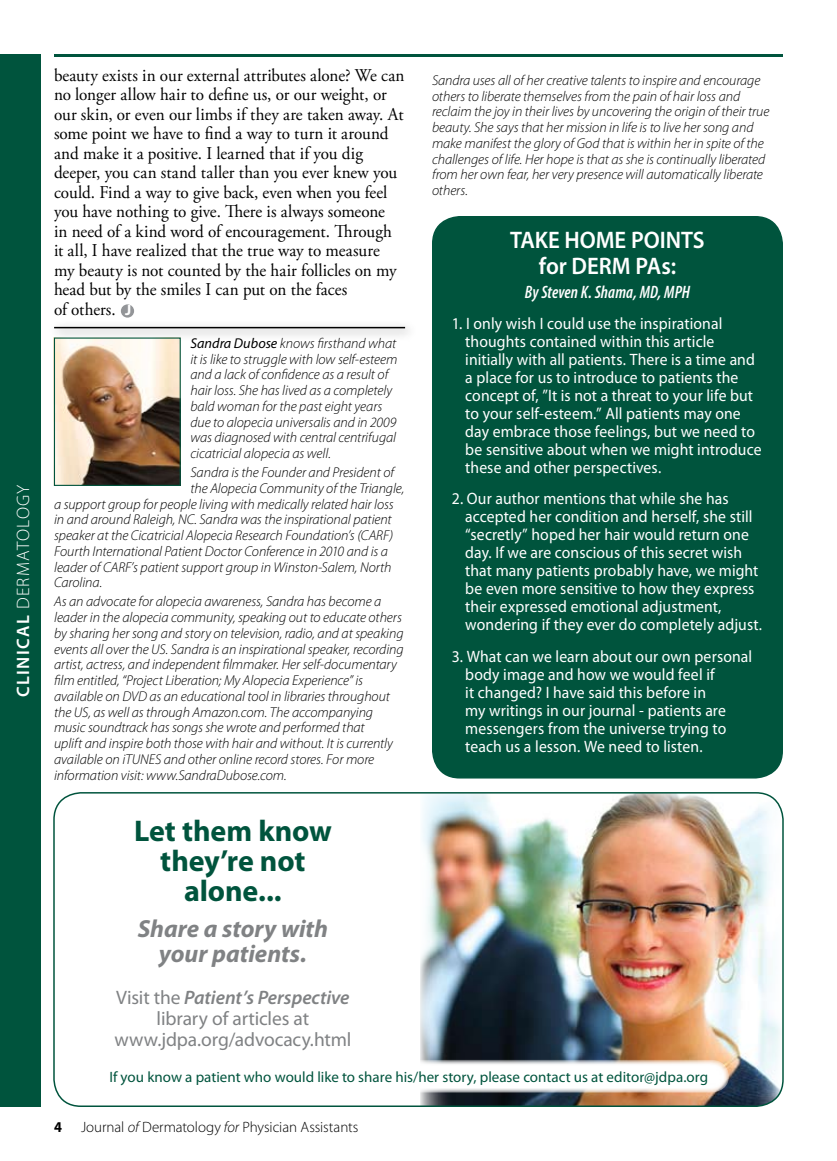
<style>
.page{position:relative;width:837px;height:1161px;background:#fff}
.page>*{position:absolute;margin:0;border:0;box-sizing:border-box;transform-origin:0 0}
.t1{font:700 30px/30px "Myriad Pro";letter-spacing:-.005em;color:#00543d;text-align:center}
.t2{font:italic 700 24.75px/24.8px "Myriad Pro";color:#808284;text-align:center}
.t3{font:600 24px/25.5px "Myriad Pro";color:#fff;text-align:center;scale:.95 1}
.t4{font:19.5px/21px "Myriad Pro";letter-spacing:-.005em;color:#808284;text-align:center}
.t5{font:18px/19.5px "Adobe Garamond Pro";letter-spacing:-.005em;color:#000;scale:.95 1}
.t6{font:italic 600 condensed 18px "Myriad Pro";letter-spacing:.005em;color:#fff;scale:.95 1}
.t7{font:300 18px "Myriad Pro";letter-spacing:.07em;color:#fff}
.t8{font:16.5px/18px "Myriad Pro";letter-spacing:.005em;color:#fff;scale:.95 1}
.t9{font:15px "Myriad Pro";color:#00543d}
.t10{font:300 15px "Myriad Pro";letter-spacing:-.005em;color:#000}
.t11{font:700 15px "Myriad Pro";color:#fff}
.t12{font:italic 300 14.25px/15.8px "Myriad Pro";letter-spacing:-.005em;color:#000}
.s1{font-weight:600}
.s2{font-weight:400}
.s3{font-weight:600;font-style:italic}
.s4{font-style:italic}
</style>
<div class="page">
<div style="left:49px;top:320px;width:368px;height:22px;background:#000;opacity:.6"></div>
<hr style="left:54px;top:327px;width:351px;height:1px;background:#000">
<img style="left:54px;top:337px;width:127px;height:147px">
<div style="left:54px;top:338px;width:127px;height:148px;border:1px solid #00543d"></div>
<hr style="left:54px;top:54px;width:729px;height:3px;background:#00543d">
<div style="left:0;top:54px;width:41px;height:1053px;background:#00543d"></div>
<div style="left:433px;top:217px;width:349px;height:561px;background:#00543d;border-radius:27px"></div>
<div style="left:432px;top:216px;width:351px;height:563px;border:2px solid #00543d;border-radius:27px"></div>
<div style="left:121px;top:304px;width:13px;height:14px;background:#939598;border-radius:50%"></div>
<img style="left:420px;top:793px;width:363px;height:312px">
<div style="left:53px;top:792px;width:731px;height:315px;border:2px solid #00543d;border-radius:27px"></div>
<svg style="left:420px;top:1060px;width:309px;height:33px"></svg>
<p class="t7" style="left:12px;top:697px;width:212px;rotate:-90deg"><span class="s1">CLINICAL</span> Dermatology</p>
<p class="t5" style="left:54px;top:66px;width:371px">beauty exists in our external attributes alone? We can no longer allow hair to define us, or our weight, or our skin, or even our limbs if they are taken away. At some point we have to find a way to turn it around and make it a positive. I learned that if you dig deeper, you can stand taller than you ever knew you could. Find a way to give back, even when you feel you have nothing to give. There is always someone<br>in need of a kind word of encouragement. Through it all, I have realized that the true way to measure my beauty is not counted by the hair follicles on my head but by the smiles I can put on the faces<br>of others.</p>
<p class="t11" style="left:125px;top:300px;width:8px">J</p>
<p class="t12" style="left:190px;top:335px;width:208px"><span class="s2">Sandra Dubose</span> knows firsthand what it is like to struggle with low self-esteem and a lack of confidence as a result of hair loss. She has lived as a completely bald woman for the past eight years due to alopecia universalis and in 2009 was diagnosed with central centrifugal cicatricial alopecia as well.</p>
<p class="t12" style="left:190px;top:464px;width:205px">Sandra is the Founder and President of</p>
<p class="t12" style="left:190px;top:480px;width:215px">the Alopecia Community of the Triangle,</p>
<p class="t12" style="left:54px;top:496px;width:341px">a support group for people living with medically related hair loss</p>
<p class="t12" style="left:54px;top:512px;width:339px">in and around Raleigh, NC. Sandra was the inspirational patient</p>
<p class="t12" style="left:54px;top:527px;width:341px">speaker at the Cicatricial Alopecia Research Foundation’s (CARF)</p>
<p class="t12" style="left:54px;top:543px;width:335px">Fourth International Patient Doctor Conference in 2010 and is a</p>
<p class="t12" style="left:54px;top:559px;width:339px">leader of CARF’s patient support group in Winston-Salem, North</p>
<p class="t12" style="left:54px;top:575px;width:50px">Carolina.</p>
<p class="t12" style="left:54px;top:594px;width:351px">As an advocate for alopecia awareness, Sandra has become a leader in the alopecia community, speaking out to educate others by sharing her song and story on television, radio, and at speaking events all over the US. Sandra is an inspirational speaker, recording artist, actress, and independent filmmaker. Her self-documentary film entitled, “Project Liberation; My Alopecia Experience” is available on DVD as an educational tool in libraries throughout the US, as well as through Amazon.com. The accompanying music soundtrack has songs she wrote and performed that<br>uplift and inspire both those with hair and without. It is currently available on iTUNES and other online record stores. For more information visit: www.SandraDubose.com.</p>
<p class="t12" style="left:432px;top:72px;width:339px">Sandra uses all of her creative talents to inspire and encourage others to liberate themselves from the pain of hair loss and reclaim the joy in their lives by uncovering the origin of their true beauty. She says that her mission in life is to live her song and make manifest the glory of God that is within her in spite of the challenges of life. Her hope is that as she is continually liberated from her own fear, her very presence will automatically liberate others.</p>
<h3 class="t3" style="left:510px;top:227px;width:206px">TAKE HOME POINTS<br>FOR DERM PAS:</h3>
<p class="t6" style="left:525px;top:281px;width:175px">By Steven K. Shama, MD, MPH</p>
<p class="t8" style="left:465px;top:314px;width:313px;text-indent:-14px">1. I only wish I could use the inspirational thoughts contained within this article initially with all patients. There is a time and a place for us to introduce to patients the concept of, ”It is not a threat to your life but to your self-esteem.” All patients may one day embrace those feelings, but we need to be sensitive about when we might introduce these and other perspectives.</p>
<p class="t8" style="left:465px;top:490px;width:314px;text-indent:-14px">2. Our author mentions that while she has accepted her condition and herself, she still “secretly” hoped her hair would return one day. If we are conscious of this secret wish that many patients probably have, we might be even more sensitive to how they express their expressed emotional adjustment, wondering if they ever do completely adjust.</p>
<p class="t8" style="left:465px;top:647px;width:304px;text-indent:-14px">3. What can we learn about our own personal body image and how we would feel if<br>it changed? I have said this before in<br>my writings in our journal - patients are messengers from the universe trying to teach us a lesson. We need to listen.</p>
<h1 class="t1" style="left:134px;top:815px;width:199px">Let them know they’re not alone...</h1>
<h2 class="t2" style="left:138px;top:915px;width:192px">Share a story with your patients.</h2>
<h3 class="t4" style="left:114px;top:986px;width:239px">Visit the <span class="s3">Patient’s Perspective </span>library of articles at www.jdpa.org/advocacy.html</h3>
<p class="t9" style="left:109px;top:1067px;width:600px">If you know a patient who would like to share his/her story, please contact us at editor@jdpa.org</p>
<p class="t10" style="left:81px;top:1118px;width:279px">Journal <span class="s4">of</span> Dermatology <span class="s4">for</span> Physician Assistants</p>
</div>
